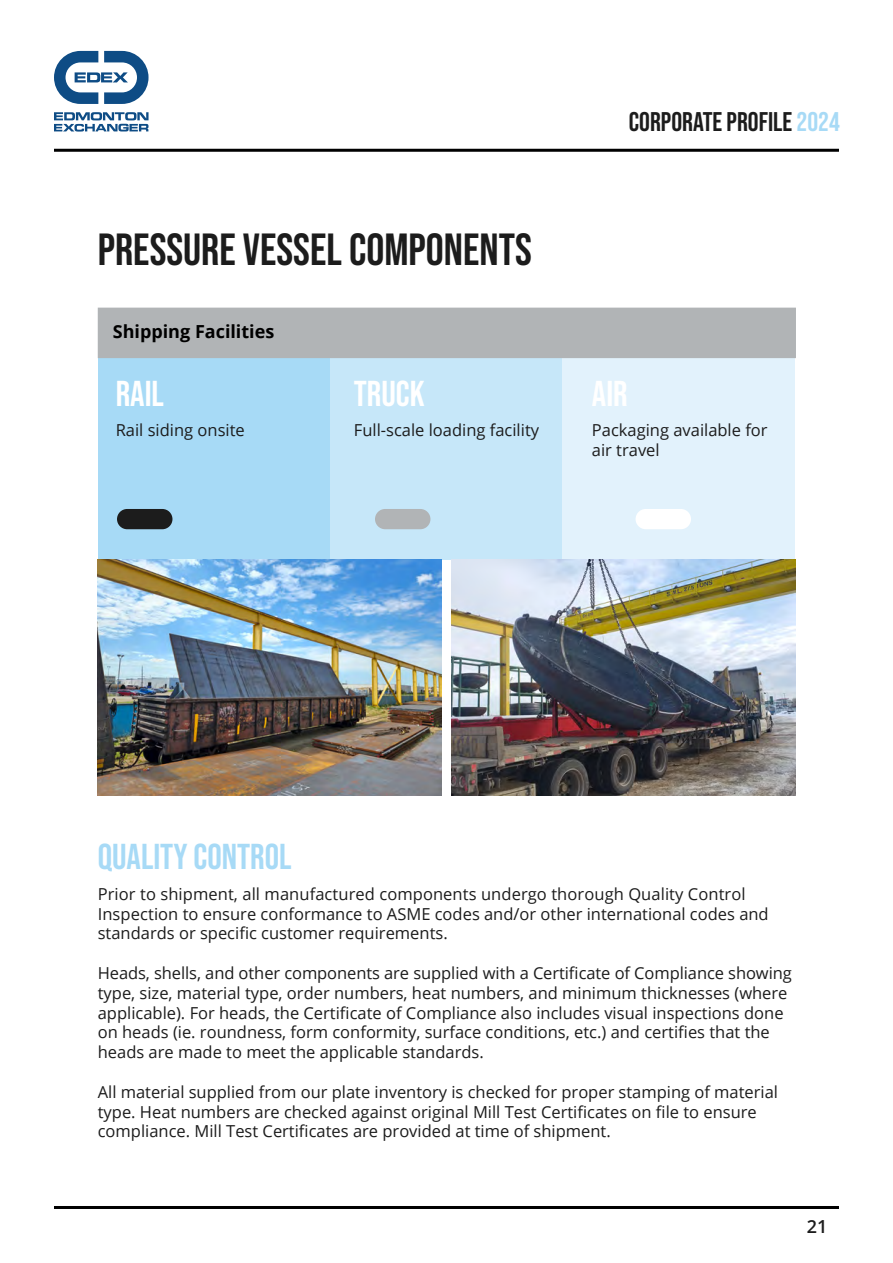
<style>
.page{position:relative;width:893px;height:1263px;background:#fff}
.page>*{position:absolute;margin:0;border:0;box-sizing:border-box;transform-origin:0 0}
.t1{font:45px "Bebas Neue";color:#1c1c1c}
.t2{font:36px "Bebas Neue";color:#a7daf6}
.t3{font:36px "Bebas Neue";color:#fff}
.t4{font:27px "Bebas Neue";color:#1c1c1c}
.t5{font:700 18px "Open Sans";color:#000}
.t6{font:600 18px "Open Sans";color:#1c1c1c}
.t7{font:16.5px/19.8px "Open Sans";color:#1c1c1c}
.s1{color:#a7daf6}
</style>
<div class="page">
<hr style="left:54px;top:149px;width:785px;height:3px;background:#000">
<hr style="left:54px;top:1206px;width:785px;height:3px;background:#000">
<div style="left:98px;top:358px;width:232px;height:201px;background:#a7daf6"></div>
<div style="left:330px;top:358px;width:233px;height:201px;background:#c6e7f9"></div>
<div style="left:563px;top:358px;width:232px;height:201px;background:#e2f2fc"></div>
<img style="left:98px;top:559px;width:343px;height:237px">
<img style="left:451px;top:559px;width:344px;height:237px">
<div style="left:117px;top:509px;width:55px;height:20px;background:#1c1c1c;border-radius:10px"></div>
<div style="left:375px;top:509px;width:55px;height:20px;background:#b1b4b6;border-radius:10px"></div>
<div style="left:636px;top:509px;width:55px;height:20px;background:#fff;border-radius:10px"></div>
<svg style="left:54px;top:51px;width:95px;height:53px"></svg>
<svg style="left:54px;top:112px;width:95px;height:20px"></svg>
<div style="left:98px;top:308px;width:698px;height:50px;background:#b1b4b6"></div>
<h1 class="t1" style="left:98px;top:224px;width:436px">PRESSURE VESSEL COMPONENTS</h1>
<p class="t5" style="left:113px;top:319px;width:163px">Shipping Facilities</p>
<h2 class="t3" style="left:116px;top:373px;width:50px">RAIL</h2>
<p class="t7" style="left:116px;top:420px;width:131px">Rail siding onsite</p>
<h2 class="t3" style="left:354px;top:373px;width:72px">TRUCK</h2>
<p class="t7" style="left:354px;top:420px;width:187px">Full-scale loading facility</p>
<h3 class="t4" style="left:629px;top:107px;width:212px">CORPORATE PROFILE <span class="s1">2024</span></h3>
<h2 class="t3" style="left:592px;top:373px;width:37px">AIR</h2>
<p class="t7" style="left:592px;top:420px;width:177px">Packaging available for air travel</p>
<h2 class="t2" style="left:98px;top:836px;width:195px">QUALITY CONTROL</h2>
<p class="t7" style="left:98px;top:883px;width:672px">Prior to shipment, all manufactured components undergo thorough Quality Control<br>Inspection to ensure conformance to ASME codes and/or other international codes and standards or specific customer requirements.</p>
<p class="t7" style="left:98px;top:962px;width:696px">Heads, shells, and other components are supplied with a Certificate of Compliance showing type, size, material type, order numbers, heat numbers, and minimum thicknesses (where applicable). For heads, the Certificate of Compliance also includes visual inspections done on heads (ie. roundness, form conformity, surface conditions, etc.) and certifies that the heads are made to meet the applicable standards.</p>
<p class="t7" style="left:98px;top:1081px;width:682px">All material supplied from our plate inventory is checked for proper stamping of material type. Heat numbers are checked against original Mill Test Certificates on file to ensure compliance. Mill Test Certificates are provided at time of shipment.</p>
<p class="t6" style="left:807px;top:1213px;width:22px">21</p>
</div>
